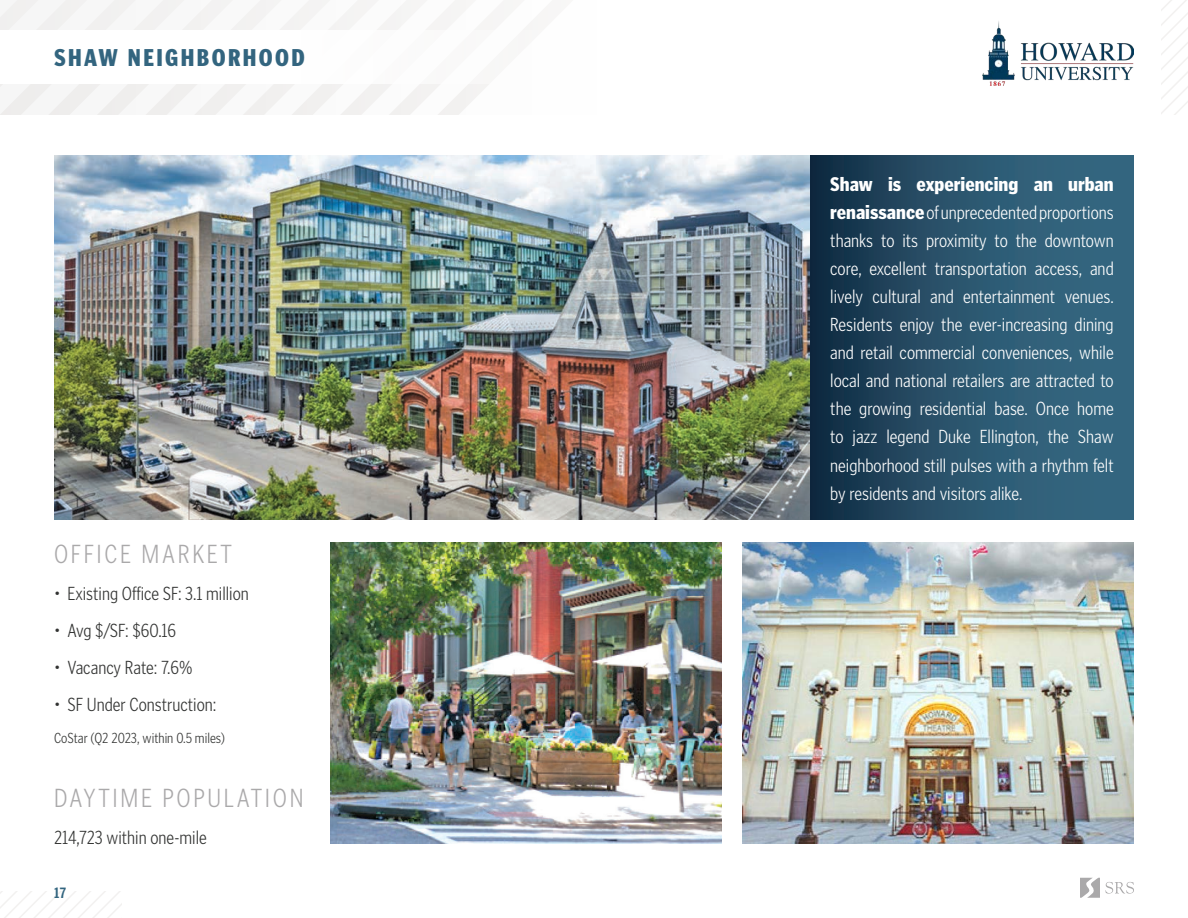
<style>
.page{position:relative;width:1188px;height:918px;background:#fff}
.page>*{position:absolute;margin:0;border:0;box-sizing:border-box;transform-origin:0 0}
.t1{font:300 27px "Poynter Gothic Text Cond";letter-spacing:.1em;color:#aaa9aa}
.t2{font:900 24px "Poynter Gothic Text Cond";letter-spacing:.1em;color:#33657f}
.t3{font:300 19.5px/28px "Poynter Gothic Text Cond";color:#fff;text-align:justify}
.t4{font:300 19.5px "Poynter Gothic Text Cond";color:#323332}
.t5{font:300 15px "Poynter Gothic Text Cond";color:#323332}
.t6{font:700 15px "Poynter Gothic Text Cond";color:#33657f}
.s1{font-weight:900}
</style>
<div class="page">
<img style="left:54px;top:155px;width:756px;height:365px">
<img style="left:330px;top:542px;width:392px;height:302px">
<img style="left:743px;top:542px;width:391px;height:302px">
<div style="left:810px;top:155px;width:324px;height:365px;background:linear-gradient(to right,#153249,#3b718b)"></div>
<svg style="left:0;top:891px;width:122px;height:27px"></svg>
<svg style="left:1080px;top:878px;width:54px;height:20px"></svg>
<svg style="left:0;top:0;width:532px;height:115px"></svg>
<svg style="left:1161px;top:0;width:27px;height:115px"></svg>
<div style="left:0;top:30px;width:594px;height:54px;background:#fff"></div>
<img style="left:983px;top:21px;width:151px;height:64px">
<p class="t2" style="left:54px;top:44px;width:252px">SHAW NEIGHBORHOOD</p>
<h1 class="t1" style="left:54px;top:540px;width:180px">OFFICE MARKET</h1>
<p class="t4" style="left:54px;top:583px;width:196px">• Existing Office SF: 3.1 million</p>
<p class="t4" style="left:54px;top:620px;width:124px">• Avg $/SF: $60.16</p>
<p class="t4" style="left:54px;top:657px;width:140px">• Vacancy Rate: 7.6%</p>
<p class="t4" style="left:54px;top:694px;width:164px">• SF Under Construction:</p>
<p class="t5" style="left:54px;top:730px;width:173px">CoStar (Q2 2023, within 0.5 miles)</p>
<h1 class="t1" style="left:54px;top:783px;width:251px">DAYTIME POPULATION</h1>
<p class="t4" style="left:54px;top:827px;width:154px">214,723 within one-mile</p>
<p class="t6" style="left:54px;top:884px;width:14px">17</p>
<p class="t3" style="left:830px;top:170px;width:285px"><span class="s1">Shaw is experiencing an urban renaissance</span> of unprecedented proportions thanks to its proximity to the downtown core, excellent transportation access, and lively cultural and entertainment venues.<br>Residents enjoy the ever-increasing dining and retail commercial conveniences, while local and national retailers are attracted to the growing residential base. Once home to jazz legend Duke Ellington, the Shaw neighborhood still pulses with a rhythm felt by residents and visitors alike.</p>
</div>
